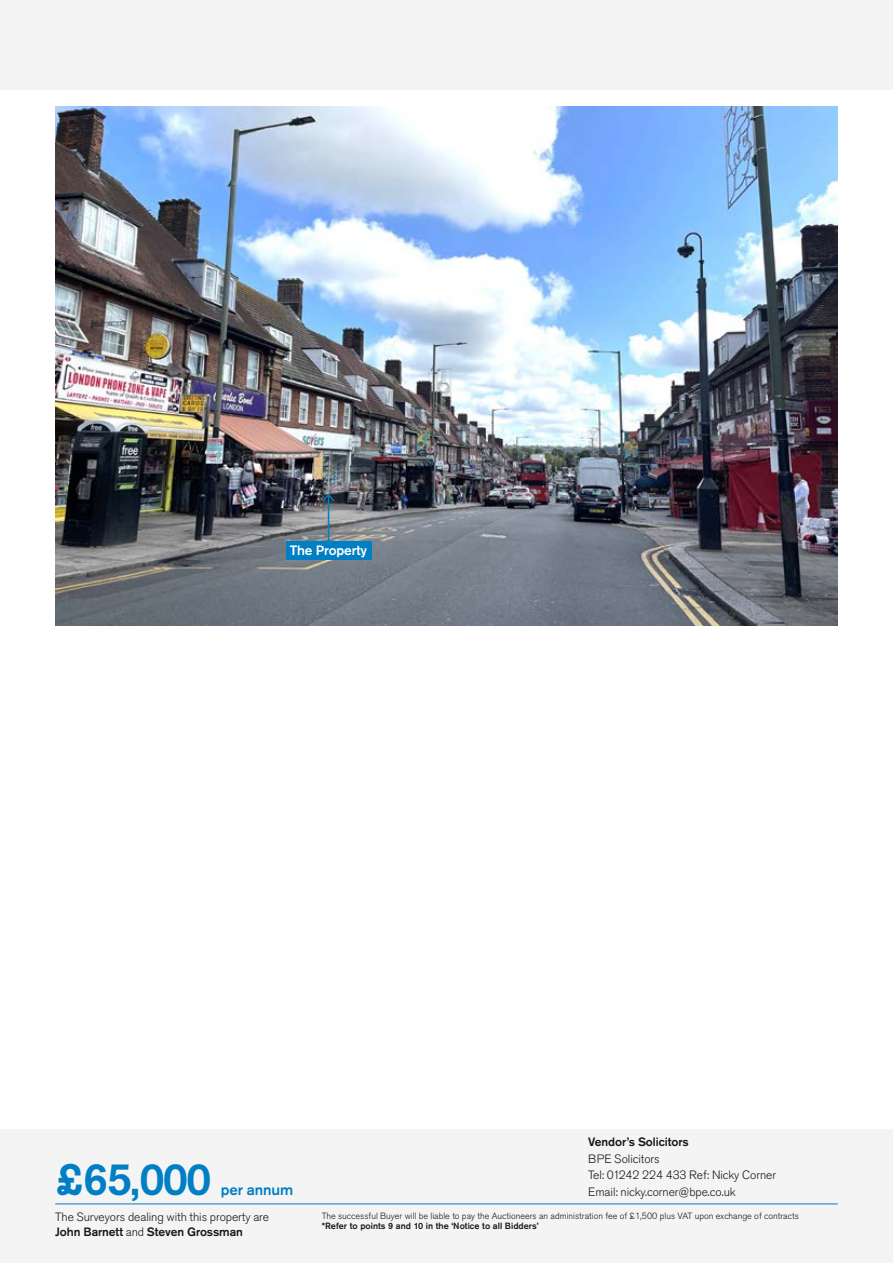
<style>
.page{position:relative;width:893px;height:1263px;background:#fff}
.page>*{position:absolute;margin:0;border:0;box-sizing:border-box;transform-origin:0 0}
.t1{font:500 45px "Akzidenz Grotesk Pro";color:#007fc4}
.t2{font:500 15px "Akzidenz Grotesk Pro";letter-spacing:-.005em;color:#007fc4}
.t3{font:500 13.5px "Akzidenz Grotesk Pro";letter-spacing:-.005em;color:#fff}
.t4{font:300 12px/16.5px "Akzidenz Grotesk Pro";letter-spacing:-.005em;color:#181716}
.t5{font:500 12px "Akzidenz Grotesk Pro";letter-spacing:-.005em;color:#181716}
.t6{font:300 9px "Akzidenz Grotesk Pro";color:#181716}
.t7{font:500 9px "Akzidenz Grotesk Pro";color:#181716}
.s1{font-weight:500}
</style>
<div class="page">
<div style="left:0;top:0;width:893px;height:89px;background:#f4f4f4"></div>
<div style="left:0;top:1129px;width:893px;height:134px;background:#f4f4f4"></div>
<hr style="left:55px;top:1203px;width:783px;height:1px;background:#007fc4">
<img style="left:55px;top:106px;width:783px;height:520px">
<hr style="left:328px;top:495px;width:1px;height:63px;background:#007fc4">
<svg style="left:321px;top:493px;width:15px;height:10px"></svg>
<div style="left:286px;top:542px;width:85px;height:18px;background:#007fc4"></div>
<p class="t3" style="left:290px;top:542px;width:79px">The Property</p>
<h1 class="t1" style="left:55px;top:1150px;width:158px">£65,000</h1>
<p class="t2" style="left:221px;top:1180px;width:74px">per annum</p>
<p class="t5" style="left:588px;top:1134px;width:102px">Vendor’s Solicitors</p>
<p class="t4" style="left:588px;top:1150px;width:189px">BPE Solicitors<br>Tel: 01242 224 433 Ref: Nicky Corner<br>Email: nicky.corner@bpe.co.uk</p>
<p class="t4" style="left:55px;top:1209px;width:215px;line-height:15px">The Surveyors dealing with this property are<br><span class="s1">John Barnett</span> and <span class="s1">Steven Grossman</span></p>
<p class="t6" style="left:322px;top:1209px;width:479px">The successful Buyer will be liable to pay the Auctioneers an administration fee of £1,500 plus VAT upon exchange of contracts</p>
<p class="t7" style="left:322px;top:1220px;width:218px">*Refer to points 9 and 10 in the ‘Notice to all Bidders’</p>
</div>
